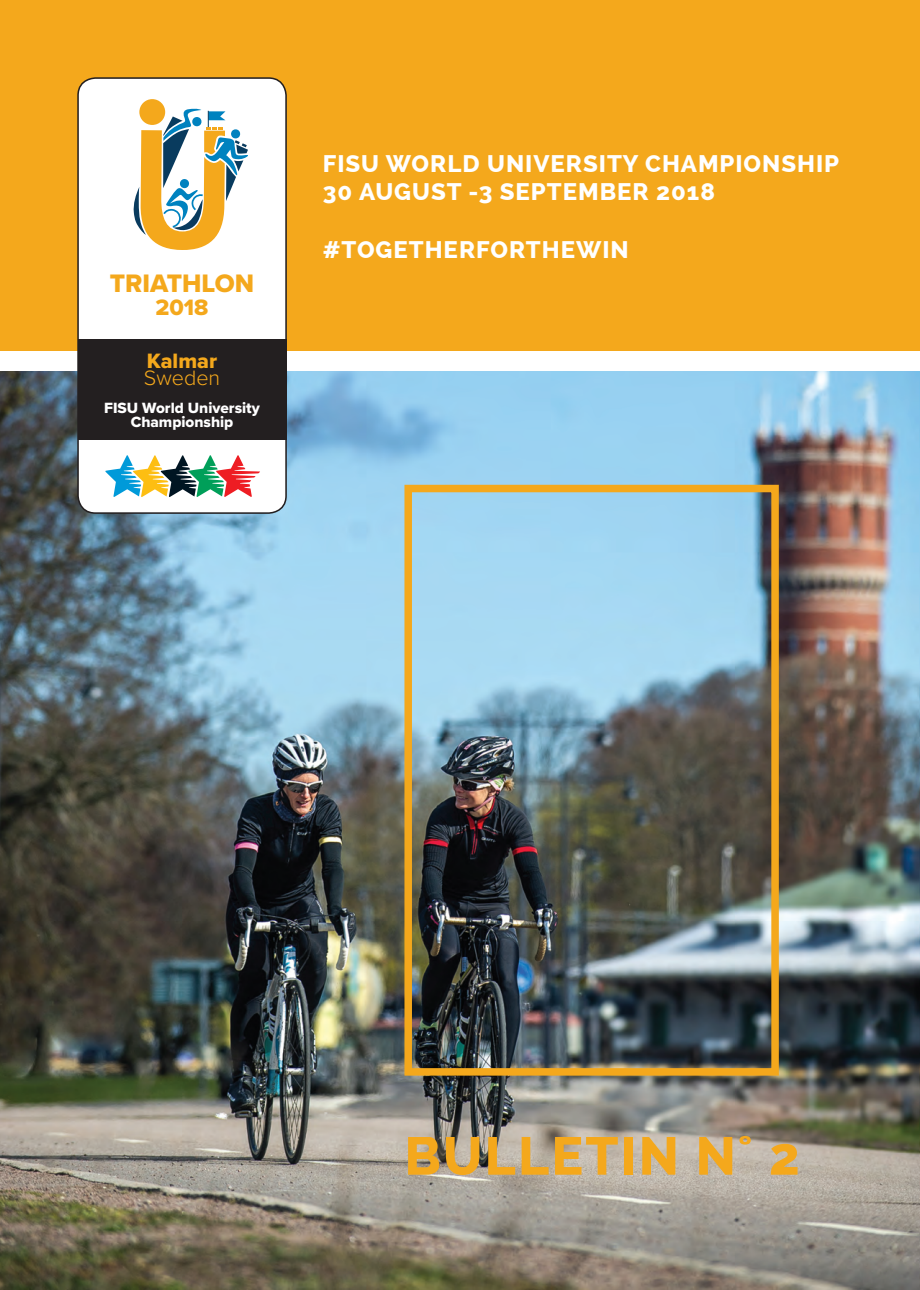
<style>
.page{position:relative;width:920px;height:1290px;background:#f4a81c}
.page>*{position:absolute;margin:0;border:0;box-sizing:border-box;transform-origin:0 0}
.t1{font:800 53.1px "Raleway";letter-spacing:.04em;color:#f4a81c}
.t2{font:26.25px "Proxima Nova Extrabld";color:#f4a81c}
.t3{font:800 24px/28.8px "Raleway";letter-spacing:.04em;color:#fff}
.t4{font:23.1px "Proxima Nova Extrabld";color:#f4a81c}
.t5{font:21.6px "Proxima Nova Extrabld";color:#f4a81c}
.t6{font:300 21.6px "Proxima Nova";color:#f4a81c}
.t7{font:15.45px/13.8px "Proxima Nova Extrabld";color:#fff;text-align:center}
</style>
<div class="page">
<img style="left:0;top:370px;width:920px;height:920px">
<div style="left:404px;top:485px;width:375px;height:591px;border:8px solid #f4a81c"></div>
<div style="left:0;top:351px;width:920px;height:19px;background:#fff"></div>
<div style="left:78px;top:78px;width:208px;height:435px;background:#fff;border-radius:17px"></div>
<div style="left:77px;top:77px;width:210px;height:437px;border:2px solid #231f20;border-radius:17px"></div>
<div style="left:78px;top:340px;width:208px;height:100px;background:#231f20"></div>
<div style="left:139px;top:99px;width:26px;height:26px;background:#f4a81c;border-radius:50%"></div>
<svg style="left:134px;top:108px;width:114px;height:142px"></svg>
<svg style="left:105px;top:455px;width:155px;height:42px"></svg>
<p class="t2" style="left:110px;top:264px;width:146px">TRIATHLON</p>
<p class="t4" style="left:156px;top:290px;width:55px">2018</p>
<p class="t5" style="left:147px;top:344px;width:72px">Kalmar</p>
<p class="t6" style="left:144px;top:361px;width:78px">Sweden</p>
<p class="t7" style="left:104px;top:400px;width:157px">FISU World University<br>Championship</p>
<p class="t3" style="left:323px;top:149px;width:518px">FISU WORLD UNIVERSITY CHAMPIONSHIP<br>30 AUGUST -3 SEPTEMBER 2018</p>
<p class="t3" style="left:323px;top:235px;width:307px">#TOGETHERFORTHEWIN</p>
<h1 class="t1" style="left:404px;top:1126px;width:397px">BULLETIN N˚ 2</h1>
</div>
